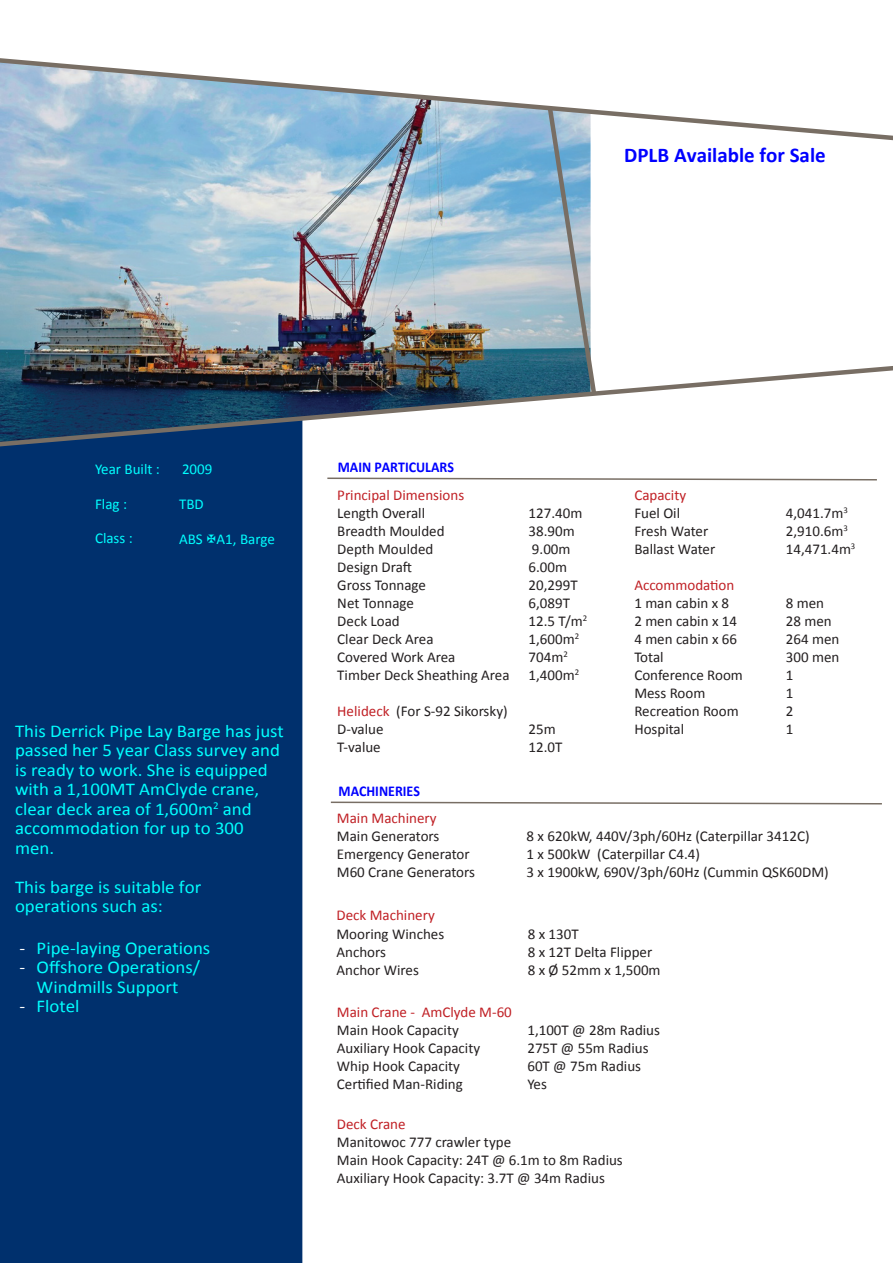
<style>
.page{position:relative;width:893px;height:1263px;background:#fff}
.page>*{position:absolute;margin:0;border:0;box-sizing:border-box;transform-origin:0 0}
.t1{font:700 21px "Calibri";color:#00f}
.t2{font:18px/19.5px "Calibri";color:#0ff;scale:1.05 1}
.t3{font:15px/18px "Calibri";color:#231f20}
.t4{font:15px "Calibri";color:#c02025}
.t5{font:15px "Calibri";color:#0ff}
.t6{font:700 15px "Calibri";color:#00f;scale:.93 1}
.s1{color:#fff}
.s2{color:#c02025}
</style>
<div class="page">
<img style="left:0;top:145px;width:545px;height:216px">
<svg style="left:545px;top:145px;width:47px;height:216px;background:#92b0c1"></svg>
<div style="left:0;top:450px;width:302px;height:813px;background:#00306d"></div>
<svg style="left:0;top:361px;width:893px;height:89px"></svg>
<svg style="left:0;top:58px;width:893px;height:87px"></svg>
<svg style="left:327px;top:477px;width:550px;height:4px"></svg>
<svg style="left:330px;top:801px;width:552px;height:4px"></svg>
<svg style="left:207px;top:534px;width:8px;height:8px"></svg>
<h1 class="t1" style="left:624px;top:140px;width:203px">DPLB Available for Sale</h1>
<p class="t5" style="left:95px;top:460px;width:66px">Year Built :</p>
<p class="t5" style="left:182px;top:460px;width:32px">2009</p>
<p class="t5" style="left:95px;top:494px;width:33px">Flag :</p>
<p class="t5" style="left:179px;top:493px;width:26px">TBD</p>
<p class="t5" style="left:95px;top:529px;width:39px">Class :</p>
<p class="t5" style="left:179px;top:529px;width:98px">ABS A1, Barge</p>
<p class="t2" style="left:15px;top:721px;width:258px">This Derrick Pipe Lay Barge has just passed her 5 year Class survey and is ready to work. She is equipped with a 1,100MT AmClyde crane, clear deck area of 1,600m<sup>2</sup> and accommodation for up to 300 men.</p>
<p class="t2" style="left:15px;top:877px;width:179px">This barge is suitable for operations such as:</p>
<p class="t2" style="left:20px;top:938px;width:183px"><span class="s1">-</span> Pipe-laying Operations</p>
<p class="t2" style="left:20px;top:958px;width:173px;text-align:center"><span class="s1">-</span> Offshore Operations/<br>Windmills Support</p>
<p class="t2" style="left:20px;top:997px;width:59px"><span class="s1">-</span> Flotel</p>
<p class="t6" style="left:338px;top:458px;width:126px">MAIN PARTICULARS</p>
<p class="t4" style="left:337px;top:485px;width:128px">Principal Dimensions</p>
<p class="t4" style="left:634px;top:485px;width:53px">Capacity</p>
<p class="t3" style="left:337px;top:504px;width:89px">Length Overall</p>
<p class="t3" style="left:529px;top:504px;width:55px">127.40m</p>
<p class="t3" style="left:634px;top:504px;width:47px">Fuel Oil</p>
<p class="t3" style="left:786px;top:504px;width:63px">4,041.7m<sup>3</sup></p>
<p class="t3" style="left:337px;top:522px;width:109px">Breadth Moulded</p>
<p class="t3" style="left:529px;top:522px;width:48px">38.90m</p>
<p class="t3" style="left:634px;top:522px;width:75px">Fresh Water</p>
<p class="t3" style="left:786px;top:522px;width:63px">2,910.6m<sup>3</sup></p>
<p class="t3" style="left:337px;top:540px;width:98px">Depth Moulded</p>
<p class="t3" style="left:532px;top:540px;width:40px">9.00m</p>
<p class="t3" style="left:634px;top:540px;width:82px">Ballast Water</p>
<p class="t3" style="left:786px;top:540px;width:71px">14,471.4m<sup>3</sup></p>
<p class="t3" style="left:337px;top:558px;width:76px">Design Draft</p>
<p class="t3" style="left:529px;top:558px;width:40px">6.00m</p>
<p class="t3" style="left:337px;top:576px;width:90px">Gross Tonnage</p>
<p class="t3" style="left:529px;top:576px;width:51px">20,299T</p>
<p class="t4" style="left:634px;top:575px;width:102px">Accommodation</p>
<p class="t3" style="left:337px;top:594px;width:78px">Net Tonnage</p>
<p class="t3" style="left:529px;top:594px;width:43px">6,089T</p>
<p class="t3" style="left:634px;top:594px;width:96px">1 man cabin x 8</p>
<p class="t3" style="left:786px;top:594px;width:40px">8 men</p>
<p class="t3" style="left:337px;top:612px;width:64px">Deck Load</p>
<p class="t3" style="left:529px;top:612px;width:60px">12.5 T/m<sup>2</sup></p>
<p class="t3" style="left:634px;top:612px;width:104px">2 men cabin x 14</p>
<p class="t3" style="left:786px;top:612px;width:47px">28 men</p>
<p class="t3" style="left:337px;top:630px;width:98px">Clear Deck Area</p>
<p class="t3" style="left:529px;top:630px;width:52px">1,600m<sup>2</sup></p>
<p class="t3" style="left:634px;top:630px;width:104px">4 men cabin x 66</p>
<p class="t3" style="left:786px;top:630px;width:55px">264 men</p>
<p class="t3" style="left:337px;top:648px;width:120px">Covered Work Area</p>
<p class="t3" style="left:529px;top:648px;width:41px">704m<sup>2</sup></p>
<p class="t3" style="left:634px;top:648px;width:31px">Total</p>
<p class="t3" style="left:786px;top:648px;width:55px">300 men</p>
<p class="t3" style="left:337px;top:666px;width:174px">Timber Deck Sheathing Area</p>
<p class="t3" style="left:529px;top:666px;width:52px">1,400m<sup>2</sup></p>
<p class="t3" style="left:634px;top:666px;width:110px">Conference Room</p>
<p class="t3" style="left:786px;top:666px;width:9px">1</p>
<p class="t3" style="left:634px;top:684px;width:73px">Mess Room</p>
<p class="t3" style="left:786px;top:684px;width:9px">1</p>
<p class="t3" style="left:634px;top:702px;width:106px">Recreation Room</p>
<p class="t3" style="left:786px;top:702px;width:9px">2</p>
<p class="t3" style="left:529px;top:720px;width:29px">25m</p>
<p class="t3" style="left:634px;top:720px;width:51px">Hospital</p>
<p class="t3" style="left:786px;top:720px;width:9px">1</p>
<p class="t3" style="left:337px;top:702px;width:172px"><span class="s2">Helideck</span> (For S-92 Sikorsky)<br>D-value<br>T-value</p>
<p class="t6" style="left:338px;top:781px;width:89px">MACHINERIES</p>
<p class="t3" style="left:529px;top:738px;width:35px">12.0T</p>
<p class="t4" style="left:337px;top:809px;width:101px">Main Machinery</p>
<p class="t3" style="left:337px;top:827px;width:104px">Main Generators</p>
<p class="t3" style="left:527px;top:827px;width:284px">8 x 620kW, 440V/3ph/60Hz (Caterpillar 3412C)</p>
<p class="t3" style="left:337px;top:845px;width:134px">Emergency Generator</p>
<p class="t3" style="left:527px;top:845px;width:175px">1 x 500kW (Caterpillar C4.4)</p>
<p class="t3" style="left:337px;top:863px;width:140px">M60 Crane Generators</p>
<p class="t3" style="left:527px;top:863px;width:304px">3 x 1900kW, 690V/3ph/60Hz (Cummin QSK60DM)</p>
<p class="t4" style="left:336px;top:906px;width:100px">Deck Machinery</p>
<p class="t3" style="left:336px;top:924px;width:109px">Mooring Winches</p>
<p class="t3" style="left:528px;top:924px;width:52px">8 x 130T</p>
<p class="t3" style="left:336px;top:942px;width:51px">Anchors</p>
<p class="t3" style="left:528px;top:942px;width:126px">8 x 12T Delta Flipper</p>
<p class="t3" style="left:336px;top:960px;width:84px">Anchor Wires</p>
<p class="t3" style="left:528px;top:960px;width:134px">8 x Ø 52mm x 1,500m</p>
<p class="t4" style="left:337px;top:1002px;width:177px">Main Crane - AmClyde M-60</p>
<p class="t3" style="left:337px;top:1020px;width:123px">Main Hook Capacity</p>
<p class="t3" style="left:527px;top:1020px;width:134px">1,100T @ 28m Radius</p>
<p class="t3" style="left:337px;top:1038px;width:145px">Auxiliary Hook Capacity</p>
<p class="t3" style="left:527px;top:1038px;width:123px">275T @ 55m Radius</p>
<p class="t3" style="left:337px;top:1056px;width:125px">Whip Hook Capacity</p>
<p class="t3" style="left:527px;top:1056px;width:115px">60T @ 75m Radius</p>
<p class="t3" style="left:337px;top:1074px;width:128px">Certified Man-Riding</p>
<p class="t3" style="left:527px;top:1074px;width:21px">Yes</p>
<p class="t4" style="left:337px;top:1114px;width:70px">Deck Crane</p>
<p class="t3" style="left:337px;top:1133px;width:287px">Manitowoc 777 crawler type<br>Main Hook Capacity: 24T @ 6.1m to 8m Radius<br>Auxiliary Hook Capacity: 3.7T @ 34m Radius</p>
</div>
